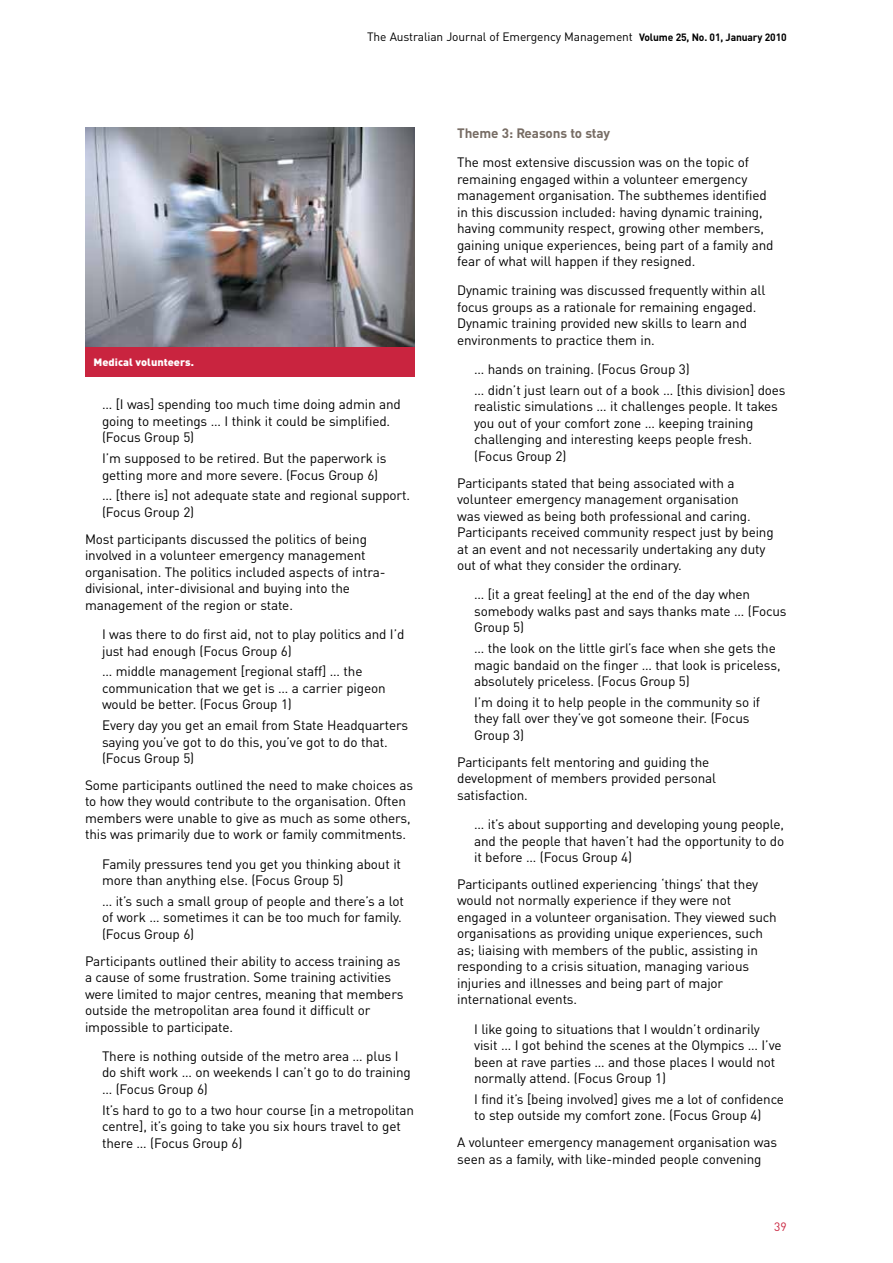
<style>
.page{position:relative;width:893px;height:1263px;background:#fff}
.page>*{position:absolute;margin:0;border:0;box-sizing:border-box;transform-origin:0 0}
.Body_Text{font:13.5px/16.5px "DINOT";letter-spacing:-.01em;color:#000}
.Indent_All_Text{font:13.5px/16.5px "DINOT";letter-spacing:-.01em;color:#000}
.Body_Text-2{font:700 13.5px "DINOT";letter-spacing:-.01em;color:#776c64}
.t1{font:12px "DINOT";letter-spacing:-.01em;color:#000}
.t2{font:12px "DINOT";color:#c9243f}
.Photo_Caption{font:900 10.5px "DINOT";color:#fff;scale:1.05 1}
.s1{font-weight:700;font-size:10.5px}
</style>
<div class="page">
<img style="left:85px;top:128px;width:330px;height:219px">
<div style="left:85px;top:347px;width:330px;height:30px;background:#c9243f"></div>
<p class="t1" style="left:367px;top:29px;width:421px">The Australian Journal of Emergency Management <span class="s1">Volume 25, No. 01, January 2010</span></p>
<p class="Photo_Caption" style="left:94px;top:356px;width:97px">Medical volunteers.</p>
<p class="Indent_All_Text" style="left:102px;top:396px;width:300px">… [I was] spending too much time doing admin and going to meetings … I think it could be simplified. (Focus Group 5)</p>
<p class="Indent_All_Text" style="left:102px;top:450px;width:286px">I’m supposed to be retired. But the paperwork is getting more and more severe. (Focus Group 6)</p>
<p class="Indent_All_Text" style="left:102px;top:487px;width:310px">… [there is] not adequate state and regional support. (Focus Group 2)</p>
<p class="Body_Text" style="left:85px;top:530px;width:302px">Most participants discussed the politics of being involved in a volunteer emergency management organisation. The politics included aspects of intra&shy;divisional, inter-divisional and buying into the management of the region or state.</p>
<p class="Indent_All_Text" style="left:102px;top:626px;width:304px">I was there to do first aid, not to play politics and I’d just had enough (Focus Group 6)</p>
<p class="Indent_All_Text" style="left:102px;top:663px;width:285px">… middle management [regional staff] … the communication that we get is … a carrier pigeon would be better. (Focus Group 1)</p>
<p class="Indent_All_Text" style="left:102px;top:717px;width:308px">Every day you get an email from State Headquarters saying you’ve got to do this, you’ve got to do that. (Focus Group 5)</p>
<p class="Body_Text" style="left:85px;top:776px;width:330px">Some participants outlined the need to make choices as to how they would contribute to the organisation. Often members were unable to give as much as some others, this was primarily due to work or family commitments.</p>
<p class="Indent_All_Text" style="left:102px;top:855px;width:301px">Family pressures tend you get you thinking about it more than anything else. (Focus Group 5)</p>
<p class="Indent_All_Text" style="left:102px;top:892px;width:303px">… it’s such a small group of people and there’s a lot of work … sometimes it can be too much for family. (Focus Group 6)</p>
<p class="Body_Text" style="left:85px;top:952px;width:320px">Participants outlined their ability to access training as a cause of some frustration. Some training activities were limited to major centres, meaning that members outside the metropolitan area found it difficult or impossible to participate.</p>
<p class="Indent_All_Text" style="left:102px;top:1047px;width:310px">There is nothing outside of the metro area … plus I do shift work … on weekends I can’t go to do training … (Focus Group 6)</p>
<p class="Indent_All_Text" style="left:102px;top:1101px;width:313px">It’s hard to go to a two hour course [in a metropolitan centre], it’s going to take you six hours travel to get there … (Focus Group 6)</p>
<p class="Body_Text-2" style="left:457px;top:124px;width:154px">Theme 3: Reasons to stay</p>
<p class="Body_Text" style="left:457px;top:154px;width:318px">The most extensive discussion was on the topic of remaining engaged within a volunteer emergency management organisation. The subthemes identified in this discussion included: having dynamic training, having community respect, growing other members, gaining unique experiences, being part of a family and fear of what will happen if they resigned.</p>
<p class="Body_Text" style="left:457px;top:282px;width:310px">Dynamic training was discussed frequently within all focus groups as a rationale for remaining engaged.<br>Dynamic training provided new skills to learn and environments to practice them in.</p>
<p class="Indent_All_Text" style="left:474px;top:361px;width:217px">… hands on training. (Focus Group 3)</p>
<p class="Indent_All_Text" style="left:474px;top:382px;width:313px">… didn’t just learn out of a book … [this division] does realistic simulations … it challenges people. It takes you out of your comfort zone … keeping training challenging and interesting keeps people fresh. (Focus Group 2)</p>
<p class="Body_Text" style="left:457px;top:474px;width:318px">Participants stated that being associated with a volunteer emergency management organisation<br>was viewed as being both professional and caring.<br>Participants received community respect just by being at an event and not necessarily undertaking any duty out of what they consider the ordinary.</p>
<p class="Indent_All_Text" style="left:474px;top:586px;width:314px">… [it a great feeling] at the end of the day when somebody walks past and says thanks mate … (Focus<br>Group 5)</p>
<p class="Indent_All_Text" style="left:474px;top:640px;width:308px">… the look on the little girl’s face when she gets the magic bandaid on the finger … that look is priceless, absolutely priceless. (Focus Group 5)</p>
<p class="Indent_All_Text" style="left:474px;top:694px;width:288px">I’m doing it to help people in the community so if they fall over they’ve got someone their. (Focus<br>Group 3)</p>
<p class="Body_Text" style="left:457px;top:753px;width:260px">Participants felt mentoring and guiding the development of members provided personal satisfaction.</p>
<p class="Indent_All_Text" style="left:474px;top:816px;width:312px;text-align:justify">… it’s about supporting and developing young people, and the people that haven’t had the opportunity to do it before … (Focus Group 4)</p>
<p class="Body_Text" style="left:457px;top:875px;width:321px">Participants outlined experiencing ‘things’ that they would not normally experience if they were not engaged in a volunteer organisation. They viewed such organisations as providing unique experiences, such as; liaising with members of the public, assisting in responding to a crisis situation, managing various injuries and illnesses and being part of major international events.</p>
<p class="Indent_All_Text" style="left:474px;top:1020px;width:309px">I like going to situations that I wouldn’t ordinarily visit … I got behind the scenes at the Olympics … I’ve been at rave parties … and those places I would not normally attend. (Focus Group 1)</p>
<p class="Indent_All_Text" style="left:474px;top:1090px;width:311px">I find it’s [being involved] gives me a lot of confidence to step outside my comfort zone. (Focus Group 4)</p>
<p class="Body_Text" style="left:457px;top:1134px;width:322px">A volunteer emergency management organisation was seen as a family, with like-minded people convening</p>
<p class="t2" style="left:774px;top:1219px;width:14px">39</p>
</div>
